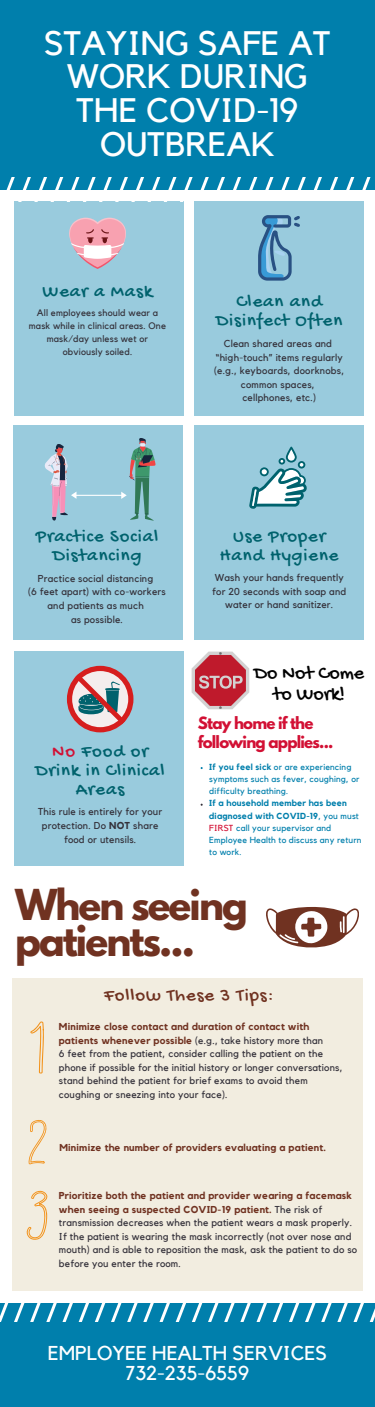
<style>
.page{position:relative;width:375px;height:1407px;background:#fff}
.page>*{position:absolute;margin:0;border:0;box-sizing:border-box;transform-origin:0 0}
.t1{font:700 37.75px/35.9px "League Spartan";letter-spacing:-.05em;color:#703221}
.t2{font:33.88px/33.7px "Kollektif";color:#fff;text-align:center}
.t3{font:20px/19.9px "Kollektif";color:#fff;text-align:center}
.t4{font:20px/20.6px "Gochi Hand";color:#000;text-align:center}
.t5{font:18.75px/18.8px "Gochi Hand";letter-spacing:.05em;color:#00626d;text-align:center}
.t6{font:18.75px "Gochi Hand";letter-spacing:.05em;color:#703221}
.t7{font:700 15px/19.2px "League Spartan";letter-spacing:-.05em;color:#d21034}
.t8{font:10px/13.6px "Kollektif";letter-spacing:.02em;color:#34313a;text-align:center}
.t9{font:700 10px "Kollektif";letter-spacing:.02em;color:#703221}
.t10{font:9.38px/13.1px "Kollektif";letter-spacing:.02em;color:#34313a;text-align:center}
.t11{font:8.75px/12.2px "Kollektif";letter-spacing:.02em;color:#007fac}
.s1{color:#d21034}
.s2{font-weight:700}
.s3{font-weight:700;color:#703221}
</style>
<div class="page">
<div style="left:0;top:0;width:375px;height:189px;background:#007fac"></div>
<div style="left:0;top:1303px;width:375px;height:103px;background:#007fac"></div>
<div style="left:14px;top:201px;width:170px;height:215px;background:#99cbdd"></div>
<div style="left:14px;top:425px;width:169px;height:215px;background:#99cbdd"></div>
<svg style="left:0;top:178px;width:375px;height:12px"></svg>
<div style="left:194px;top:425px;width:170px;height:215px;background:#99cbdd"></div>
<div style="left:12px;top:978px;width:351px;height:313px;background:#f2ede0"></div>
<svg style="left:0;top:1303px;width:375px;height:18px"></svg>
<div style="left:194px;top:201px;width:170px;height:215px;background:#99cbdd"></div>
<div style="left:14px;top:651px;width:170px;height:214px;background:#99cbdd"></div>
<svg style="left:69px;top:217px;width:57px;height:52px"></svg>
<svg style="left:44px;top:438px;width:112px;height:83px"></svg>
<svg style="left:249px;top:446px;width:58px;height:62px"></svg>
<svg style="left:266px;top:906px;width:93px;height:41px"></svg>
<svg style="left:258px;top:215px;width:42px;height:66px"></svg>
<svg style="left:67px;top:665px;width:66px;height:67px"></svg>
<div style="left:72px;top:671px;width:56px;height:56px;background:#f4eded;border-radius:50%"></div>
<svg style="left:75px;top:674px;width:50px;height:50px"></svg>
<svg style="left:30px;top:1021px;width:14px;height:52px"></svg>
<svg style="left:29px;top:1120px;width:17px;height:44px"></svg>
<svg style="left:27px;top:1190px;width:20px;height:49px"></svg>
<svg style="left:192px;top:651px;width:57px;height:58px"></svg>
<h2 class="t2" style="left:44px;top:27px;width:288px">STAYING SAFE AT<br>WORK DURING<br>THE COVID-19<br>OUTBREAK</h2>
<h3 class="t5" style="left:42px;top:283px;width:111px">Wear a Mask</h3>
<p class="t10" style="left:29px;top:306px;width:139px">All employees should wear a mask while in clinical areas. One mask/day unless wet or obviously soiled.</p>
<h3 class="t5" style="left:216px;top:293px;width:128px">Clean and<br>Disinfect Often</h3>
<p class="t8" style="left:214px;top:337px;width:132px">Clean shared areas and “high-touch” items regularly (e.g., keyboards, doorknobs, common spaces,<br>cellphones, etc.)</p>
<h3 class="t5" style="left:36px;top:528px;width:124px">Practice Social<br>Distancing</h3>
<p class="t8" style="left:28px;top:572px;width:139px">Practice social distancing<br>(6 feet apart) with co-workers and patients as much<br>as possible.</p>
<h3 class="t5" style="left:36px;top:743px;width:131px"><span class="s1">No</span> Food or<br>Drink in Clinical<br>Areas</h3>
<p class="t8" style="left:38px;top:805px;width:126px">This rule is entirely for your protection. Do <span class="s2">NOT</span> share food or utensils.</p>
<h3 class="t5" style="left:220px;top:528px;width:120px">Use Proper<br>Hand Hygiene</h3>
<p class="t8" style="left:212px;top:571px;width:136px">Wash your hands frequently for 20 seconds with soap and water or hand sanitizer.</p>
<h3 class="t4" style="left:254px;top:664px;width:112px">Do Not Come to Work!</h3>
<h3 class="t7" style="left:198px;top:715px;width:137px">Stay home if the following applies...</h3>
<p class="t11" style="left:209px;top:761px;width:152px"><span class="s2">If you feel sick</span> or are experiencing symptoms such as fever, coughing, or difficulty breathing.</p>
<p class="t11" style="left:209px;top:797px;width:154px"><span class="s2">If a household member has been diagnosed with COVID-19</span>, you must<br><span class="s1">FIRST</span> call your supervisor and<br>Employee Health to discuss any return to work.</p>
<h1 class="t1" style="left:15px;top:891px;width:234px">When seeing patients...</h1>
<h3 class="t6" style="left:104px;top:985px;width:171px">Follow These 3 Tips:</h3>
<p class="t8" style="left:59px;top:1020px;width:285px;text-align:left"><span class="s3">Minimize close contact and duration of contact with patients whenever possible</span> (e.g., take history more than<br>6 feet from the patient, consider calling the patient on the phone if possible for the initial history or longer conversations, stand behind the patient for brief exams to avoid them coughing or sneezing into your face).</p>
<p class="t9" style="left:59px;top:1142px;width:268px">Minimize the number of providers evaluating a patient.</p>
<p class="t8" style="left:59px;top:1189px;width:300px;text-align:left"><span class="s3">Prioritize both the patient and provider wearing a facemask when seeing a suspected COVID-19 patient.</span> The risk of transmission decreases when the patient wears a mask properly.<br>If the patient is wearing the mask incorrectly (not over nose and mouth) and is able to reposition the mask, ask the patient to do so before you enter the room.</p>
<h3 class="t3" style="left:48px;top:1343px;width:281px">EMPLOYEE HEALTH SERVICES<br>732-235-6559</h3>
</div>
